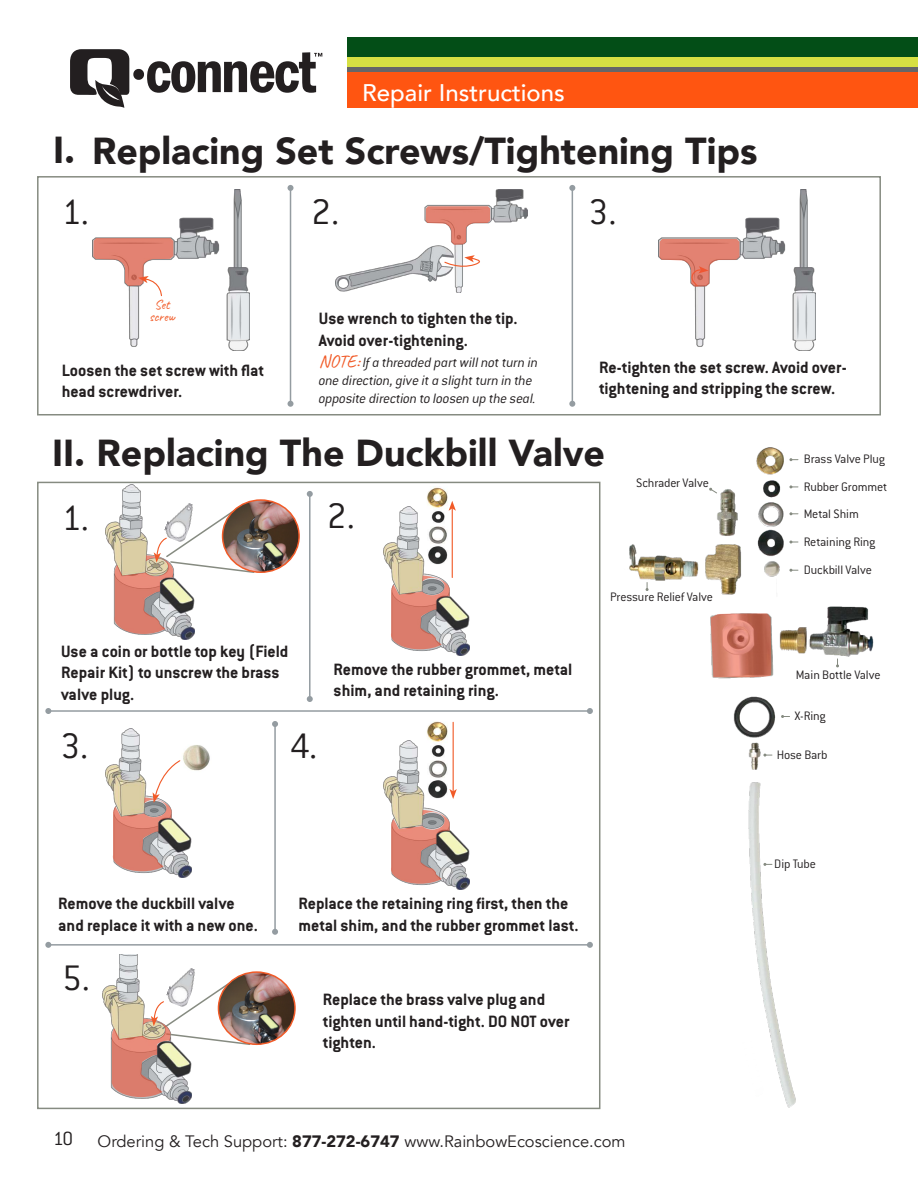
<style>
.page{position:relative;width:918px;height:1188px;background:#fff}
.page>*{position:absolute;margin:0;border:0;box-sizing:border-box;transform-origin:0 0}
.t1{font:300 39px "Conduit ITC Std";color:#231f20}
.t2{font:900 37.5px "Avenir";color:#231f20}
.t3{font:500 24px "Avenir";color:#fff}
.t4{font:300 21px "Conduit ITC Std";color:#231f20}
.t5{font:700 18px/21.6px "Conduit ITC Std";color:#231f20}
.t6{font:16.5px "Avenir";color:#231f20}
.t7{font:italic 300 15px/18px "Conduit ITC Std";letter-spacing:-.015em;color:#231f20}
.t8{font:300 13.5px/26.8px "Conduit ITC Std";letter-spacing:-.01em;color:#231f20}
.t9{font:13.5px/12px "Caveat";color:#f15a27;text-align:center}
.s1{font-family:"Caveat";font-weight:400;font-style:normal;font-size:18px;color:#f15a27}
.s2{font-weight:900}
</style>
<div class="page">
<img style="left:629px;top:447px;width:245px;height:661px">
<div style="left:37px;top:176px;width:844px;height:239px;border:1px solid #868b81"></div>
<img style="left:92px;top:189px;width:158px;height:161px">
<hr style="left:290px;top:188px;width:1px;height:216px;background:#949ca1">
<svg style="left:288px;top:185px;width:6px;height:6px"></svg>
<svg style="left:288px;top:401px;width:6px;height:6px"></svg>
<img style="left:336px;top:189px;width:191px;height:104px">
<svg style="left:444px;top:255px;width:44px;height:15px"></svg>
<hr style="left:572px;top:188px;width:1px;height:216px;background:#949ca1">
<svg style="left:569px;top:185px;width:6px;height:6px"></svg>
<svg style="left:569px;top:401px;width:6px;height:6px"></svg>
<img style="left:658px;top:189px;width:158px;height:161px">
<img style="left:105px;top:484px;width:90px;height:156px">
<img style="left:162px;top:498px;width:33px;height:7px">
<img style="left:240px;top:500px;width:59px;height:72px">
<hr style="left:309px;top:494px;width:2px;height:205px;background:#949ca1">
<svg style="left:307px;top:491px;width:6px;height:6px"></svg>
<svg style="left:307px;top:696px;width:6px;height:6px"></svg>
<img style="left:427px;top:487px;width:21px;height:19px">
<img style="left:384px;top:506px;width:85px;height:149px">
<hr style="left:452px;top:508px;width:1px;height:69px;background:#f15a27">
<svg style="left:449px;top:501px;width:7px;height:10px"></svg>
<hr style="left:48px;top:710px;width:542px;height:2px;background:#949ca1">
<svg style="left:45px;top:708px;width:6px;height:6px"></svg>
<svg style="left:587px;top:708px;width:6px;height:6px"></svg>
<img style="left:191px;top:745px;width:19px;height:26px">
<img style="left:105px;top:729px;width:86px;height:148px">
<hr style="left:274px;top:724px;width:2px;height:208px;background:#949ca1">
<svg style="left:272px;top:721px;width:6px;height:6px"></svg>
<svg style="left:272px;top:929px;width:6px;height:6px"></svg>
<img style="left:427px;top:721px;width:21px;height:20px">
<img style="left:384px;top:741px;width:85px;height:149px">
<hr style="left:453px;top:722px;width:1px;height:69px;background:#f15a27">
<svg style="left:450px;top:789px;width:7px;height:10px"></svg>
<hr style="left:48px;top:944px;width:542px;height:2px;background:#949ca1">
<svg style="left:45px;top:942px;width:6px;height:6px"></svg>
<svg style="left:587px;top:942px;width:6px;height:6px"></svg>
<img style="left:103px;top:954px;width:89px;height:149px">
<img style="left:164px;top:963px;width:31px;height:14px">
<img style="left:236px;top:972px;width:59px;height:72px">
<svg style="left:789px;top:458px;width:9px;height:3px"></svg>
<svg style="left:789px;top:485px;width:9px;height:3px"></svg>
<svg style="left:789px;top:512px;width:9px;height:3px"></svg>
<svg style="left:789px;top:541px;width:9px;height:3px"></svg>
<svg style="left:789px;top:569px;width:9px;height:3px"></svg>
<svg style="left:646px;top:582px;width:3px;height:9px"></svg>
<svg style="left:709px;top:488px;width:9px;height:6px"></svg>
<svg style="left:836px;top:659px;width:3px;height:8px"></svg>
<svg style="left:763px;top:863px;width:9px;height:3px"></svg>
<svg style="left:781px;top:715px;width:9px;height:3px"></svg>
<svg style="left:763px;top:754px;width:9px;height:3px"></svg>
<div style="left:348px;top:37px;width:570px;height:60px;background:#034e17"></div>
<div style="left:348px;top:60px;width:570px;height:48px;background:#f51"></div>
<div style="left:348px;top:57px;width:570px;height:15px;background:#656668"></div>
<div style="left:348px;top:57px;width:570px;height:10px;background:#d6e043"></div>
<svg style="left:70px;top:49px;width:252px;height:59px"></svg>
<svg style="left:93px;top:238px;width:80px;height:59px"></svg>
<svg style="left:426px;top:206px;width:64px;height:39px"></svg>
<svg style="left:659px;top:239px;width:80px;height:48px"></svg>
<svg style="left:711px;top:613px;width:61px;height:65px;background:#cb7a68"></svg>
<svg style="left:114px;top:505px;width:141px;height:129px"></svg>
<svg style="left:391px;top:576px;width:59px;height:73px;background:#ca978a"></svg>
<svg style="left:113px;top:760px;width:68px;height:111px"></svg>
<svg style="left:391px;top:810px;width:59px;height:74px;background:#cb988b"></svg>
<svg style="left:112px;top:977px;width:139px;height:120px"></svg>
<h3 class="t3" style="left:362px;top:83px;width:204px">Repair Instructions</h3>
<h2 class="t2" style="left:53px;top:135px;width:706px">I. Replacing Set Screws/Tightening Tips</h2>
<h1 class="t1" style="left:62px;top:196px;width:29px">1.</h1>
<h1 class="t1" style="left:311px;top:196px;width:30px">2.</h1>
<h1 class="t1" style="left:589px;top:196px;width:30px">3.</h1>
<p class="t9" style="left:149px;top:299px;width:27px">Set screw</p>
<p class="t5" style="left:319px;top:309px;width:200px">Use wrench to tighten the tip.<br>Avoid over-tightening.</p>
<p class="t7" style="left:319px;top:355px;width:221px"><span class="s1">NOTE:</span> If a threaded part will not turn in one direction, give it a slight turn in the opposite direction to loosen up the seal.</p>
<p class="t5" style="left:599px;top:357px;width:249px">Re-tighten the set screw. Avoid over&shy;tightening and stripping the screw.</p>
<h2 class="t2" style="left:52px;top:438px;width:555px">II. Replacing The Duckbill Valve</h2>
<h1 class="t1" style="left:62px;top:501px;width:29px">1.</h1>
<p class="t8" style="left:804px;top:557px;width:70px">Duckbill Valve</p>
<p class="t5" style="left:62px;top:360px;width:204px">Loosen the set screw with flat head screwdriver.</p>
<p class="t8" style="left:804px;top:446px;width:83px">Brass Valve Plug</p>
<p class="t8" style="left:636px;top:470px;width:74px">Schrader Valve</p>
<p class="t8" style="left:804px;top:474px;width:85px">Rubber Grommet<br>Metal Shim</p>
<p class="t8" style="left:804px;top:529px;width:73px">Retaining Ring</p>
<h1 class="t1" style="left:327px;top:500px;width:30px">2.</h1>
<p class="t5" style="left:61px;top:641px;width:229px">Use a coin or bottle top key (Field<br>Repair Kit) to unscrew the brass valve plug.</p>
<h1 class="t1" style="left:60px;top:729px;width:30px">3.</h1>
<h1 class="t1" style="left:290px;top:729px;width:29px">4.</h1>
<p class="t5" style="left:334px;top:660px;width:240px">Remove the rubber grommet, metal shim, and retaining ring.</p>
<p class="t8" style="left:610px;top:584px;width:104px">Pressure Relief Valve</p>
<p class="t5" style="left:58px;top:894px;width:201px">Remove the duckbill valve and replace it with a new one.</p>
<p class="t5" style="left:299px;top:894px;width:282px">Replace the retaining ring first, then the metal shim, and the rubber grommet last.</p>
<h1 class="t1" style="left:62px;top:962px;width:30px">5.</h1>
<p class="t5" style="left:323px;top:990px;width:248px">Replace the brass valve plug and tighten until hand-tight. DO NOT over tighten.</p>
<p class="t4" style="left:53px;top:1130px;width:22px">10</p>
<p class="t6" style="left:98px;top:1134px;width:529px">Ordering &amp; Tech Support: <span class="s2">877-272-6747</span> www.RainbowEcoscience.com</p>
<p class="t8" style="left:796px;top:662px;width:86px">Main Bottle Valve</p>
<p class="t8" style="left:794px;top:703px;width:33px">X-Ring</p>
<p class="t8" style="left:777px;top:742px;width:52px">Hose Barb</p>
<p class="t8" style="left:774px;top:852px;width:43px">Dip Tube</p>
</div>
